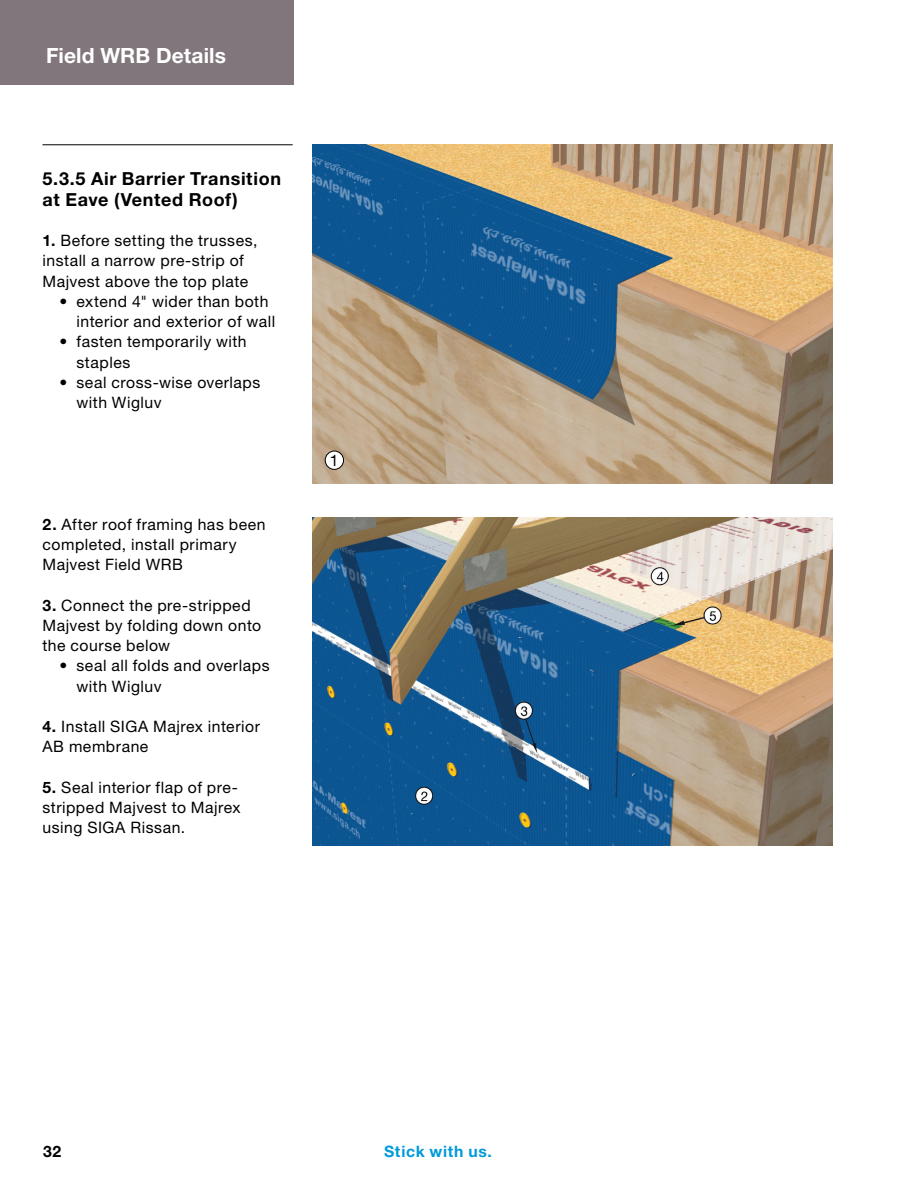
<style>
.page{position:relative;width:918px;height:1188px;background:#fff}
.page>*{position:absolute;margin:0;border:0;box-sizing:border-box;transform-origin:0 0}
.t1{font:700 21px "Helvetica Neue LT Pro";letter-spacing:.005em;color:#fff}
.t2{font:700 18px/20.2px "Helvetica Neue LT Pro";letter-spacing:.035em;color:#000}
.t3{font:15.75px/20.2px "Helvetica Neue LT Pro";letter-spacing:.035em;color:#000}
.t4{font:700 15.75px "Helvetica Neue LT Pro";letter-spacing:.045em;color:#009ad9}
.t5{font:700 15.75px "Helvetica Neue LT Pro";color:#000}
.s1{font-weight:700}
</style>
<div class="page">
<hr style="left:43px;top:144px;width:250px;height:1px;background:#000">
<div style="left:0;top:0;width:293px;height:84px;background:#81767c"></div>
<img style="left:312px;top:518px;width:521px;height:327px">
<img style="left:312px;top:145px;width:521px;height:338px">
<div style="left:325px;top:451px;width:19px;height:18px;background:#fff;border-radius:50%"></div>
<div style="left:325px;top:451px;width:19px;height:19px;border:1px solid #000;border-radius:50%"></div>
<h1 class="t1" style="left:46px;top:43px;width:181px">Field WRB Details</h1>
<p class="t2" style="left:43px;top:168px;width:240px">5.3.5 Air Barrier Transition at Eave (Vented Roof)</p>
<p class="t3" style="left:43px;top:230px;width:216px"><span class="s1">1.</span> Before setting the trusses, install a narrow pre-strip of<br>Majvest above the top plate</p>
<p class="t3" style="left:77px;top:291px;width:200px;text-indent:-17px">• extend 4" wider than both interior and exterior of wall</p>
<p class="t3" style="left:77px;top:331px;width:172px;text-indent:-17px">• fasten temporarily with staples</p>
<p class="t3" style="left:77px;top:372px;width:185px;text-indent:-17px">• seal cross-wise overlaps with Wigluv</p>
<p class="t3" style="left:43px;top:514px;width:225px"><span class="s1">2.</span> After roof framing has been completed, install primary<br>Majvest Field WRB</p>
<p class="t3" style="left:43px;top:595px;width:220px"><span class="s1">3.</span> Connect the pre-stripped<br>Majvest by folding down onto the course below</p>
<p class="t3" style="left:77px;top:655px;width:195px;text-indent:-17px">• seal all folds and overlaps with Wigluv</p>
<p class="t3" style="left:43px;top:716px;width:219px"><span class="s1">4.</span> Install SIGA Majrex interior<br>AB membrane</p>
<p class="t3" style="left:43px;top:777px;width:200px"><span class="s1">5.</span> Seal interior flap of pre&shy;stripped Majvest to Majrex using SIGA Rissan.</p>
<p class="t3" style="left:330px;top:450px;width:10px">1</p>
<p class="t5" style="left:43px;top:1142px;width:20px">32</p>
<p class="t4" style="left:384px;top:1142px;width:109px">Stick with us.</p>
</div>
